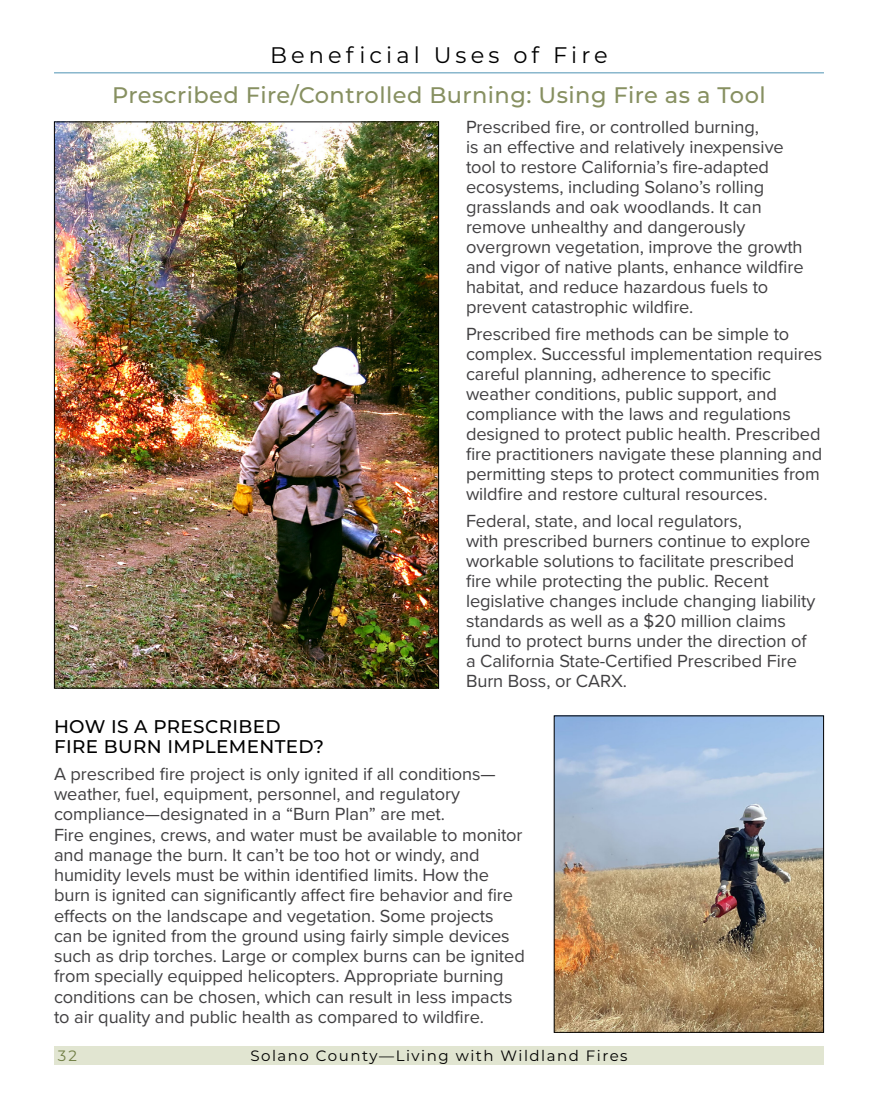
<style>
.page{position:relative;width:878px;height:1107px;background:#fff}
.page>*{position:absolute;margin:0;border:0;box-sizing:border-box;transform-origin:0 0}
.Page_Header__green_u_c__TOC{font:500 22.5px "Montserrat";letter-spacing:.02em;color:#879061}
.Master_Headers{font:22.5px "Montserrat";letter-spacing:.18em;color:#000}
.Subhead_Dk_Gray{font:500 18.3px/19.5px "Montserrat";letter-spacing:.02em;color:#000}
.body_basic_No_1st_line_indent{font:18.15px/20px "Proxima Nova";letter-spacing:-.005em;color:#414042}
.body_basic{font:18.15px/20.2px "Proxima Nova";letter-spacing:-.005em;color:#414042}
.t1{font:15px "Montserrat";letter-spacing:.1em;color:#000}
.t2{font:15px "Montserrat";color:#707e44}
</style>
<div class="page">
<div style="left:54px;top:1046px;width:770px;height:19px;background:#e1e5d1"></div>
<hr style="left:54px;top:72px;width:770px;height:1px;background:#629fbc">
<img style="left:556px;top:718px;width:266px;height:313px">
<div style="left:554px;top:716px;width:270px;height:317px;border:1px solid #000"></div>
<img style="left:56px;top:124px;width:381px;height:562px">
<p class="Master_Headers" style="left:270px;top:40px;width:339px">Beneficial Uses of Fire</p>
<p class="Page_Header__green_u_c__TOC" style="left:112px;top:79px;width:655px">Prescribed Fire/Controlled Burning: Using Fire as a Tool</p>
<p class="body_basic_No_1st_line_indent" style="left:466px;top:116px;width:339px">Prescribed fire, or controlled burning,<br>is an effective and relatively inexpensive tool to restore California’s fire-adapted ecosystems, including Solano’s rolling grasslands and oak woodlands. It can remove unhealthy and dangerously overgrown vegetation, improve the growth and vigor of native plants, enhance wildfire habitat, and reduce hazardous fuels to prevent catastrophic wildfire.</p>
<p class="body_basic_No_1st_line_indent" style="left:466px;top:324px;width:358px">Prescribed fire methods can be simple to complex. Successful implementation requires careful planning, adherence to specific weather conditions, public support, and compliance with the laws and regulations designed to protect public health. Prescribed fire practitioners navigate these planning and permitting steps to protect communities from wildfire and restore cultural resources.</p>
<p class="body_basic_No_1st_line_indent" style="left:466px;top:511px;width:351px">Federal, state, and local regulators,<br>with prescribed burners continue to explore workable solutions to facilitate prescribed fire while protecting the public. Recent legislative changes include changing liability standards as well as a $20 million claims fund to protect burns under the direction of a California State-Certified Prescribed Fire Burn Boss, or CARX.</p>
<p class="Subhead_Dk_Gray" style="left:54px;top:716px;width:271px">HOW IS A PRESCRIBED<br>FIRE BURN IMPLEMENTED?</p>
<p class="body_basic" style="left:54px;top:763px;width:472px">A prescribed fire project is only ignited if all conditions— weather, fuel, equipment, personnel, and regulatory compliance—designated in a “Burn Plan” are met.<br>Fire engines, crews, and water must be available to monitor and manage the burn. It can’t be too hot or windy, and humidity levels must be within identified limits. How the burn is ignited can significantly affect fire behavior and fire effects on the landscape and vegetation. Some projects can be ignited from the ground using fairly simple devices such as drip torches. Large or complex burns can be ignited from specially equipped helicopters. Appropriate burning conditions can be chosen, which can result in less impacts to air quality and public health as compared to wildfire.</p>
<p class="t2" style="left:58px;top:1045px;width:21px">32</p>
<p class="t1" style="left:250px;top:1045px;width:378px">Solano County—Living with Wildland Fires</p>
</div>
